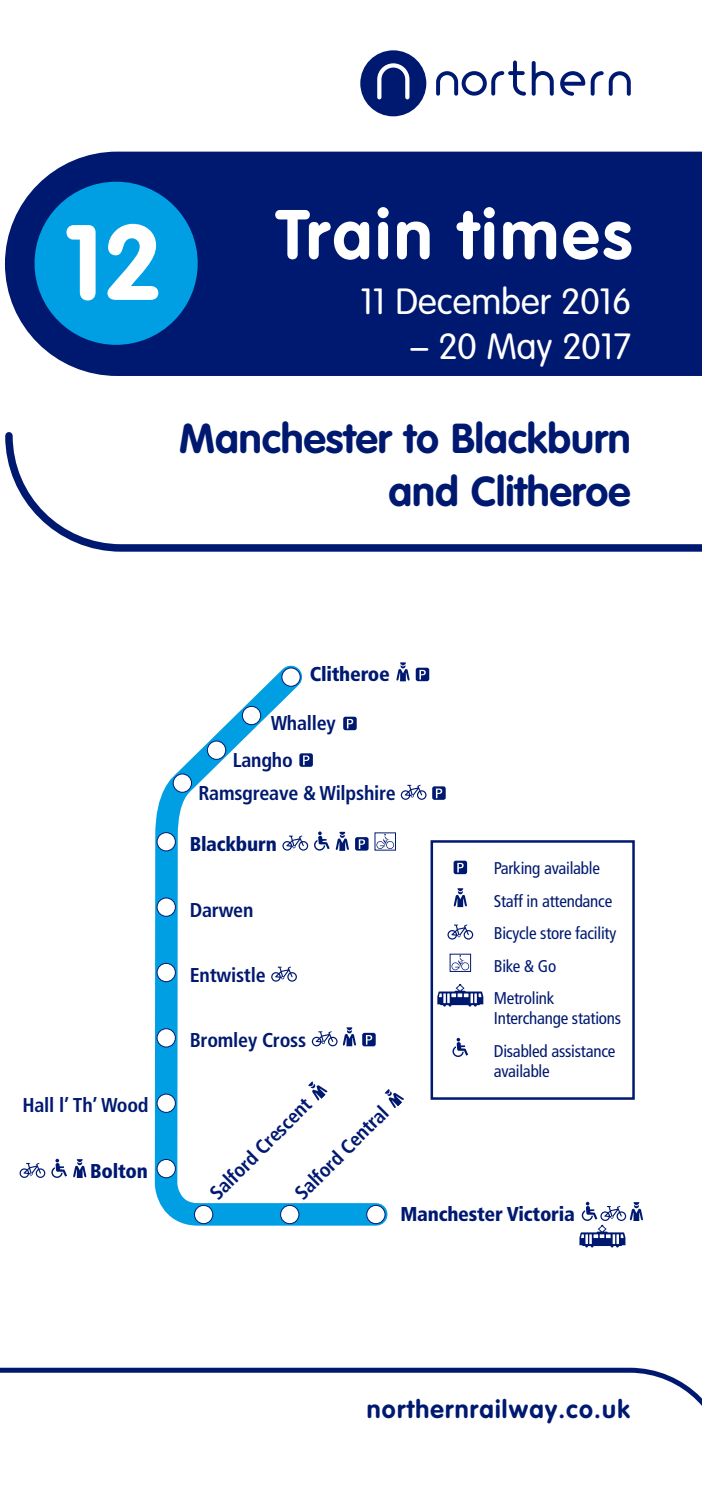
<style>
.page{position:relative;width:702px;height:1489px;background:#fff}
.page>*{position:absolute;margin:0;border:0;box-sizing:border-box;transform-origin:0 0}
.t1{font:700 105px "VAG Rounded";color:#fff}
.t2{font:700 68.75px "VAG Rounded";letter-spacing:.05em;color:#fff}
.t3{font:700 41.25px/52.5px "VAG Rounded";color:#001970;text-align:right}
.t4{font:300 36px "VAG Rounded";color:#fff}
.t5{font:700 25px "VAG Rounded";letter-spacing:.05em;color:#001970}
.t6{font:700 condensed 20px "Frutiger";letter-spacing:-.01em;color:#001970}
.t7{font:900 condensed 20px "Frutiger";letter-spacing:-.01em;color:#001970}
.t8{font:condensed 17px/32.5px "Frutiger";letter-spacing:-.01em;color:#001970}
</style>
<div class="page">
<svg style="left:360px;top:50px;width:66px;height:66px"></svg>
<svg style="left:436px;top:60px;width:117px;height:36px"></svg>
<svg style="left:560px;top:71px;width:70px;height:25px"></svg>
<div style="left:5px;top:152px;width:697px;height:224px;background:#001970"></div>
<svg style="left:5px;top:432px;width:697px;height:120px"></svg>
<div style="left:35px;top:182px;width:163px;height:163px;background:#009fe4;border-radius:50%"></div>
<svg style="left:0;top:1367px;width:702px;height:39px"></svg>
<svg style="left:154px;top:665px;width:242px;height:561px"></svg>
<div style="left:194px;top:1205px;width:19px;height:18px;background:#fff;border-radius:50%"></div>
<div style="left:194px;top:1204px;width:19px;height:19px;border:1px solid #001970;border-radius:50%"></div>
<div style="left:367px;top:1205px;width:18px;height:18px;background:#fff;border-radius:50%"></div>
<div style="left:366px;top:1204px;width:19px;height:19px;border:1px solid #001970;border-radius:50%"></div>
<div style="left:280px;top:1205px;width:19px;height:18px;background:#fff;border-radius:50%"></div>
<div style="left:280px;top:1204px;width:19px;height:19px;border:1px solid #001970;border-radius:50%"></div>
<div style="left:157px;top:1159px;width:18px;height:18px;background:#fff;border-radius:50%"></div>
<div style="left:157px;top:1159px;width:19px;height:18px;border:1px solid #001970;border-radius:50%"></div>
<div style="left:157px;top:1094px;width:18px;height:18px;background:#fff;border-radius:50%"></div>
<div style="left:157px;top:1093px;width:19px;height:19px;border:1px solid #001970;border-radius:50%"></div>
<div style="left:157px;top:1028px;width:18px;height:18px;background:#fff;border-radius:50%"></div>
<div style="left:157px;top:1028px;width:19px;height:19px;border:1px solid #001970;border-radius:50%"></div>
<div style="left:157px;top:963px;width:18px;height:18px;background:#fff;border-radius:50%"></div>
<div style="left:157px;top:963px;width:19px;height:18px;border:1px solid #001970;border-radius:50%"></div>
<div style="left:157px;top:832px;width:18px;height:18px;background:#fff;border-radius:50%"></div>
<div style="left:157px;top:832px;width:19px;height:19px;border:1px solid #001970;border-radius:50%"></div>
<div style="left:157px;top:898px;width:18px;height:18px;background:#fff;border-radius:50%"></div>
<div style="left:157px;top:897px;width:19px;height:19px;border:1px solid #001970;border-radius:50%"></div>
<div style="left:282px;top:668px;width:18px;height:18px;background:#fff;border-radius:50%"></div>
<div style="left:281px;top:667px;width:19px;height:19px;border:1px solid #001970;border-radius:50%"></div>
<div style="left:242px;top:706px;width:19px;height:18px;background:#fff;border-radius:50%"></div>
<div style="left:242px;top:706px;width:19px;height:19px;border:1px solid #001970;border-radius:50%"></div>
<div style="left:207px;top:741px;width:19px;height:18px;background:#fff;border-radius:50%"></div>
<div style="left:207px;top:740px;width:19px;height:19px;border:1px solid #001970;border-radius:50%"></div>
<div style="left:173px;top:774px;width:18px;height:18px;background:#fff;border-radius:50%"></div>
<div style="left:173px;top:773px;width:19px;height:19px;border:1px solid #001970;border-radius:50%"></div>
<svg style="left:355px;top:837px;width:13px;height:13px"></svg>
<svg style="left:359px;top:839px;width:6px;height:9px"></svg>
<div style="left:299px;top:753px;width:14px;height:13px;background:#001970;border-radius:2px"></div>
<svg style="left:303px;top:755px;width:6px;height:10px"></svg>
<svg style="left:343px;top:716px;width:14px;height:14px"></svg>
<svg style="left:347px;top:719px;width:6px;height:9px"></svg>
<div style="left:415px;top:667px;width:14px;height:14px;background:#001970;border-radius:2px"></div>
<svg style="left:419px;top:670px;width:7px;height:9px"></svg>
<svg style="left:362px;top:1032px;width:13px;height:14px"></svg>
<svg style="left:366px;top:1034px;width:6px;height:10px"></svg>
<svg style="left:312px;top:1030px;width:25px;height:16px"></svg>
<svg style="left:396px;top:662px;width:13px;height:19px"></svg>
<svg style="left:314px;top:831px;width:35px;height:19px"></svg>
<svg style="left:343px;top:1027px;width:13px;height:19px"></svg>
<svg style="left:308px;top:1081px;width:20px;height:19px"></svg>
<svg style="left:385px;top:1088px;width:19px;height:20px"></svg>
<svg style="left:51px;top:1158px;width:16px;height:19px"></svg>
<svg style="left:20px;top:1162px;width:25px;height:15px"></svg>
<svg style="left:73px;top:1159px;width:13px;height:18px"></svg>
<svg style="left:432px;top:786px;width:13px;height:13px"></svg>
<svg style="left:436px;top:788px;width:6px;height:10px"></svg>
<svg style="left:579px;top:1201px;width:64px;height:46px"></svg>
<svg style="left:271px;top:966px;width:26px;height:15px"></svg>
<svg style="left:282px;top:835px;width:26px;height:15px"></svg>
<svg style="left:401px;top:784px;width:25px;height:15px"></svg>
<div style="left:374px;top:832px;width:22px;height:18px;border:1px solid #001970"></div>
<svg style="left:376px;top:833px;width:18px;height:16px"></svg>
<svg style="left:437px;top:984px;width:46px;height:22px"></svg>
<svg style="left:452px;top:1037px;width:16px;height:19px"></svg>
<div style="left:453px;top:860px;width:14px;height:14px;background:#001970;border-radius:2px"></div>
<svg style="left:457px;top:862px;width:6px;height:10px"></svg>
<svg style="left:447px;top:924px;width:26px;height:15px"></svg>
<svg style="left:453px;top:888px;width:14px;height:19px"></svg>
<div style="left:450px;top:953px;width:21px;height:18px;border:1px solid #001970"></div>
<svg style="left:451px;top:955px;width:18px;height:15px"></svg>
<div style="left:430px;top:840px;width:204px;height:259px;border:2px solid #001970"></div>
<h1 class="t1" style="left:64px;top:201px;width:101px">12</h1>
<h2 class="t2" style="left:276px;top:194px;width:357px">Train times</h2>
<h3 class="t4" style="left:360px;top:281px;width:272px">11 December 2016</h3>
<h3 class="t4" style="left:410px;top:326px;width:222px">– 20 May 2017</h3>
<h3 class="t3" style="left:179px;top:412px;width:453px">Manchester to Blackburn and Clitheroe</h3>
<p class="t6" style="left:23px;top:1093px;width:128px">Hall l’ Th’ Wood</p>
<p class="t7" style="left:90px;top:1158px;width:59px">Bolton</p>
<p class="t7" style="left:310px;top:662px;width:81px">Clitheroe</p>
<p class="t6" style="left:271px;top:711px;width:66px">Whalley</p>
<p class="t6" style="left:233px;top:748px;width:61px">Langho</p>
<p class="t6" style="left:198px;top:781px;width:199px">Ramsgreave &amp; Wilpshire</p>
<p class="t7" style="left:190px;top:831px;width:88px">Blackburn</p>
<p class="t6" style="left:190px;top:897px;width:65px">Darwen</p>
<p class="t6" style="left:190px;top:962px;width:77px">Entwistle</p>
<p class="t6" style="left:190px;top:1027px;width:118px">Bromley Cross</p>
<p class="t6" style="left:205px;top:1187px;width:136px;rotate:-45deg">Salford Crescent</p>
<p class="t6" style="left:290px;top:1187px;width:124px;rotate:-45deg">Salford Central</p>
<p class="t8" style="left:493px;top:852px;width:124px">Parking available<br>Staff in attendance<br>Bicycle store facility<br>Bike &amp; Go<br>Metrolink</p>
<p class="t8" style="left:493px;top:1002px;width:129px">Interchange stations<br>Disabled assistance</p>
<p class="t8" style="left:493px;top:1054px;width:57px">available</p>
<p class="t7" style="left:400px;top:1202px;width:176px">Manchester Victoria</p>
<h3 class="t5" style="left:367px;top:1393px;width:264px">northernrailway.co.uk</h3>
</div>
